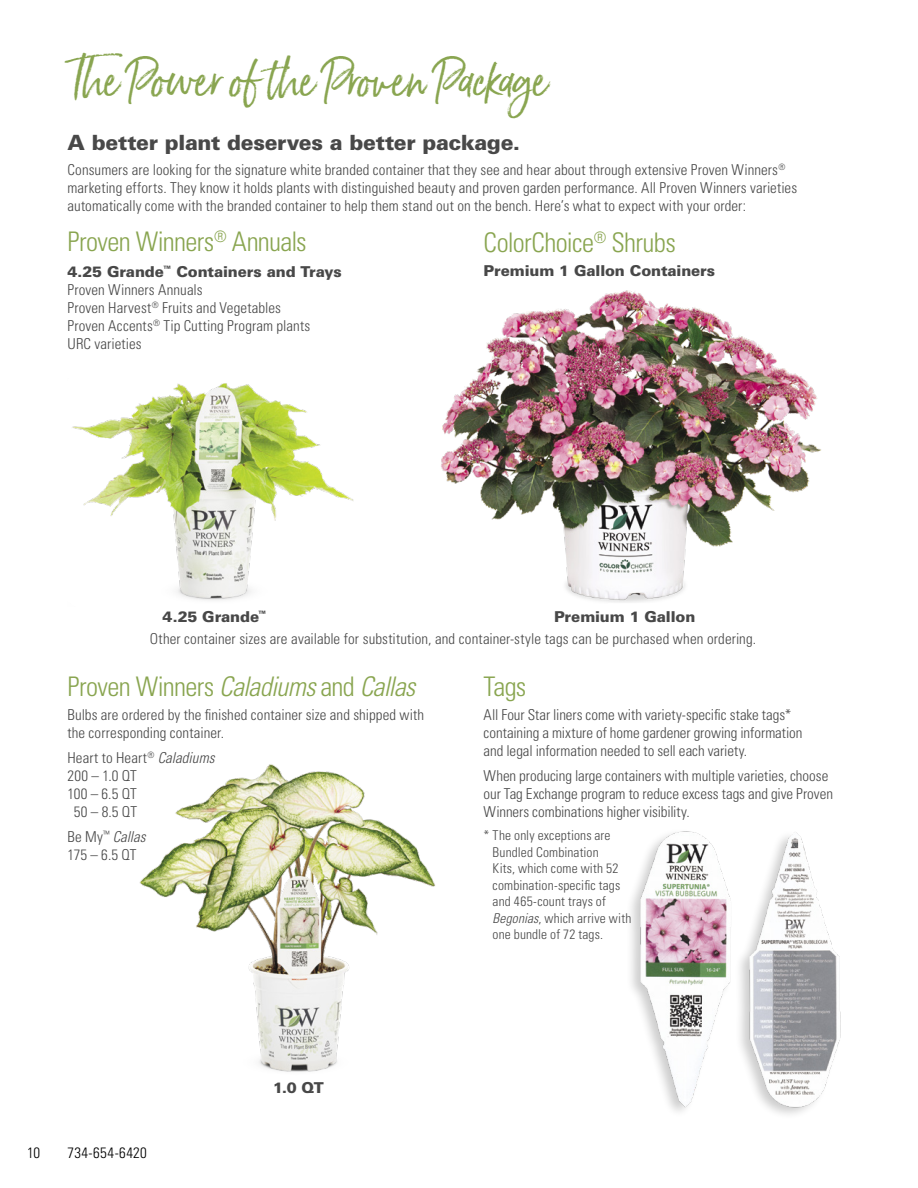
<style>
.page{position:relative;width:918px;height:1188px;background:#fff}
.page>*{position:absolute;margin:0;border:0;box-sizing:border-box;transform-origin:0 0}
.t1{font:45px "Born Ready";letter-spacing:-.01em;color:#89a550}
.t2{font:300 condensed 27px "Univers LT Std";letter-spacing:-.025em;color:#89a550}
.t3{font:900 21px "Univers LT Std";letter-spacing:-.015em;color:#484848}
.t4{font:300 condensed 15px/18px "Univers LT Std";letter-spacing:.005em;color:#484848}
.t5{font:900 15px "Univers LT Std";letter-spacing:-.01em;color:#484848}
.t6{font:300 condensed 15px "Univers LT Std";letter-spacing:.02em;color:#000}
.t7{font:300 condensed 13.5px/16.5px "Univers LT Std";letter-spacing:.01em;color:#484848}
.s1{font-weight:900;font-stretch:normal}
.s2{font-style:italic}
</style>
<div class="page">
<img style="left:139px;top:764px;width:296px;height:308px">
<div style="left:625px;top:828px;width:217px;height:292px;background:#000;opacity:.2"></div>
<img style="left:637px;top:830px;width:205px;height:282px">
<img style="left:72px;top:383px;width:282px;height:217px">
<img style="left:441px;top:290px;width:380px;height:313px">
<h1 class="t1" style="left:68px;top:53px;width:482px">The Power of the Proven Package</h1>
<h3 class="t3" style="left:68px;top:129px;width:454px">A better plant deserves a better package.</h3>
<p class="t4" style="left:67px;top:161px;width:731px">Consumers are looking for the signature white branded container that they see and hear about through extensive Proven Winners<sup>® </sup>marketing efforts. They know it holds plants with distinguished beauty and proven garden performance. All Proven Winners varieties automatically come with the branded container to help them stand out on the bench. Here’s what to expect with your order:</p>
<h2 class="t2" style="left:67px;top:226px;width:241px">Proven Winners<sup>®</sup> Annuals</h2>
<p class="t4" style="left:67px;top:263px;width:276px"><span class="s1">4.25 Grande</span><sup>™</sup> <span class="s1">Containers and Trays<br></span>Proven Winners Annuals<br>Proven Harvest<sup>®</sup> Fruits and Vegetables<br>Proven Accents<sup>®</sup> Tip Cutting Program plants<br>URC varieties</p>
<h2 class="t2" style="left:484px;top:226px;width:194px">ColorChoice<sup>®</sup> Shrubs</h2>
<p class="t5" style="left:484px;top:262px;width:233px">Premium 1 Gallon Containers</p>
<p class="t5" style="left:163px;top:607px;width:105px">4.25 Grande<sup>™</sup></p>
<p class="t5" style="left:554px;top:607px;width:143px">Premium 1 Gallon</p>
<p class="t4" style="left:150px;top:630px;width:608px">Other container sizes are available for substitution, and container-style tags can be purchased when ordering.</p>
<h2 class="t2" style="left:68px;top:670px;width:349px">Proven Winners <span class="s2">Caladiums</span> and <span class="s2">Callas</span></h2>
<p class="t4" style="left:68px;top:706px;width:358px">Bulbs are ordered by the finished container size and shipped with the corresponding container.</p>
<p class="t4" style="left:68px;top:749px;width:149px">Heart to Heart<sup>®</sup> <span class="s2">Caladiums</span></p>
<p class="t4" style="left:67px;top:767px;width:71px">200 – 1.0 QT</p>
<p class="t4" style="left:67px;top:785px;width:71px">100 – 6.5 QT</p>
<p class="t4" style="left:74px;top:803px;width:65px">50 – 8.5 QT</p>
<p class="t4" style="left:67px;top:828px;width:80px">Be My<sup>™</sup> <span class="s2">Callas<br></span>175 – 6.5 QT</p>
<p class="t6" style="left:27px;top:1144px;width:14px">10</p>
<p class="t6" style="left:67px;top:1144px;width:81px">734-654-6420</p>
<p class="t5" style="left:273px;top:1078px;width:52px">1.0 QT</p>
<h2 class="t2" style="left:484px;top:670px;width:44px">Tags</h2>
<p class="t4" style="left:484px;top:706px;width:320px">All Four Star liners come with variety-specific stake tags* containing a mixture of home gardener growing information and legal information needed to sell each variety.</p>
<p class="t4" style="left:484px;top:767px;width:351px">When producing large containers with multiple varieties, choose our Tag Exchange program to reduce excess tags and give Proven<br>Winners combinations higher visibility.</p>
<p class="t7" style="left:493px;top:827px;width:140px;text-indent:-9px">* The only exceptions are<br>Bundled Combination<br>Kits, which come with 52 combination-specific tags and 465-count trays of<br><span class="s2">Begonias</span>, which arrive with one bundle of 72 tags.</p>
</div>
